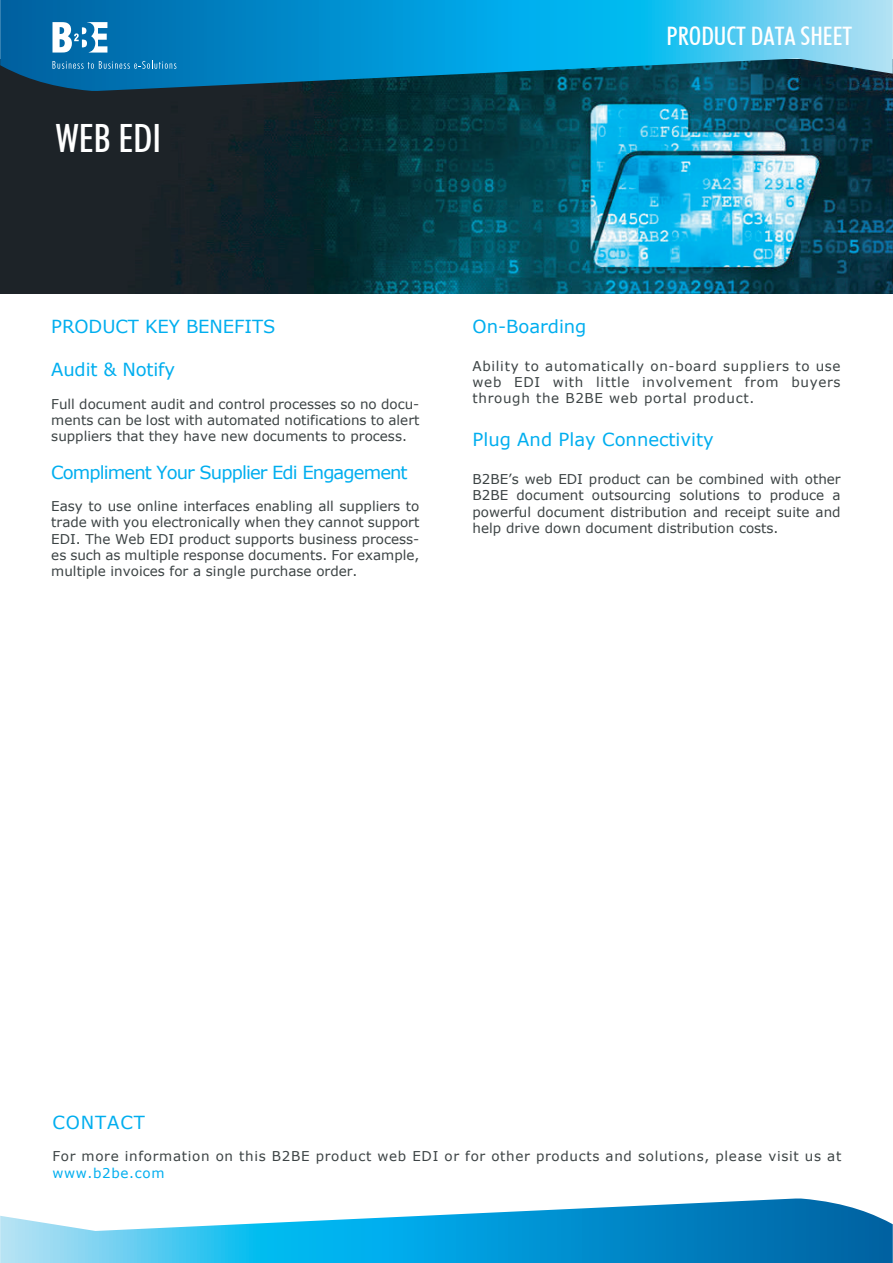
<style>
.page{position:relative;width:893px;height:1263px;background:#fff}
.page>*{position:absolute;margin:0;border:0;box-sizing:border-box;transform-origin:0 0}
.t1{font:500 condensed 39px "Futura BT";color:#fff}
.t2{font:500 condensed 25.5px "Futura BT";color:#fff}
.t3{font:18px "Verdana";letter-spacing:-.005em;color:#00aeef}
.t4{font:18px "Verdana";letter-spacing:-.05em;color:#00aeef}
.t5{font:18px "Verdana";letter-spacing:.05em;color:#00aeef}
.t6{font:13.5px/16.2px "Verdana";color:#3c4344;text-align:justify}
.t7{font:13.5px "Verdana";letter-spacing:.05em;color:#3c4344}
.t8{font:13.5px "Verdana";letter-spacing:.05em;color:#00aeef}
</style>
<div class="page">
<img style="left:0;top:91px;width:893px;height:202px">
<svg style="left:0;top:1198px;width:893px;height:65px"></svg>
<svg style="left:0;top:0;width:893px;height:91px"></svg>
<svg style="left:52px;top:22px;width:55px;height:31px"></svg>
<svg style="left:53px;top:61px;width:123px;height:8px"></svg>
<h1 class="t1" style="left:55px;top:114px;width:108px">WEB EDI</h1>
<h2 class="t2" style="left:667px;top:21px;width:187px">PRODUCT DATA SHEET</h2>
<h3 class="t3" style="left:51px;top:314px;width:226px">PRODUCT KEY BENEFITS</h3>
<h3 class="t3" style="left:51px;top:357px;width:125px">Audit &amp; Notify</h3>
<p class="t6" style="left:51px;top:395px;width:370px">Full document audit and control processes so no docu&shy;ments can be lost with automated notifications to alert suppliers that they have new documents to process.</p>
<h3 class="t4" style="left:51px;top:460px;width:358px">Compliment Your Supplier Edi Engagement</h3>
<p class="t6" style="left:51px;top:498px;width:370px">Easy to use online interfaces enabling all suppliers to trade with you electronically when they cannot support EDI. The Web EDI product supports business process&shy;es such as multiple response documents. For example, multiple invoices for a single purchase order.</p>
<h3 class="t3" style="left:473px;top:314px;width:115px">On-Boarding</h3>
<p class="t6" style="left:473px;top:358px;width:370px">Ability to automatically on-board suppliers to use web EDI with little involvement from buyers through the B2BE web portal product.</p>
<h3 class="t3" style="left:473px;top:427px;width:243px">Plug And Play Connectivity</h3>
<p class="t6" style="left:473px;top:471px;width:370px">B2BE’s web EDI product can be combined with other B2BE document outsourcing solutions to produce a powerful document distribution and receipt suite and help drive down document distribution costs.</p>
<h3 class="t5" style="left:52px;top:1110px;width:94px">CONTACT</h3>
<p class="t7" style="left:52px;top:1147px;width:790px">For more information on this B2BE product web EDI or for other products and solutions, please visit us at</p>
<p class="t8" style="left:52px;top:1163px;width:114px">www.b2be.com</p>
</div>
